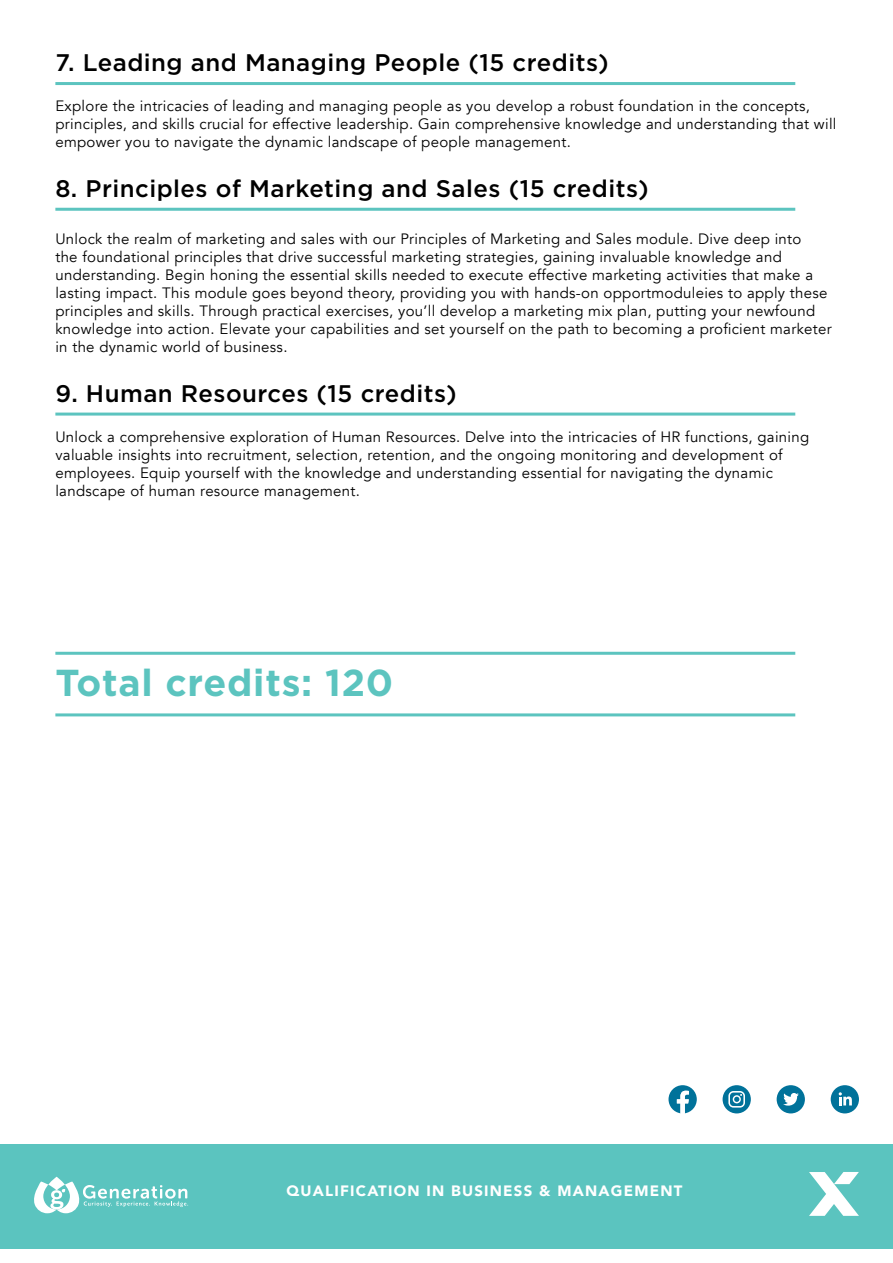
<style>
.page{position:relative;width:893px;height:1263px;background:#fff}
.page>*{position:absolute;margin:0;border:0;box-sizing:border-box;transform-origin:0 0}
.t1{font:700 37.5px "Gotham HTF";letter-spacing:.02em;color:#5cc4bf}
.t2{font:500 24px "Gotham HTF";letter-spacing:.02em;color:#000}
.t3{font:15px/18px "Avenir";letter-spacing:.02em;color:#000}
.t4{font:900 15px "Avenir";letter-spacing:.08em;color:#fff}
</style>
<div class="page">
<div style="left:0;top:1144px;width:893px;height:105px;background:#5bc4bf"></div>
<svg style="left:809px;top:1172px;width:50px;height:44px"></svg>
<svg style="left:34px;top:1177px;width:154px;height:36px"></svg>
<hr style="left:55px;top:82px;width:740px;height:3px;background:#5cc4bf">
<hr style="left:55px;top:208px;width:740px;height:3px;background:#5cc4bf">
<hr style="left:55px;top:413px;width:740px;height:3px;background:#5cc4bf">
<hr style="left:55px;top:652px;width:740px;height:3px;background:#5cc4bf">
<hr style="left:55px;top:713px;width:740px;height:3px;background:#5cc4bf">
<svg style="left:668px;top:1085px;width:29px;height:28px"></svg>
<div style="left:723px;top:1085px;width:28px;height:28px;background:#00729a;border-radius:50%"></div>
<svg style="left:728px;top:1091px;width:17px;height:16px"></svg>
<div style="left:777px;top:1085px;width:28px;height:28px;background:#00729a;border-radius:50%"></div>
<svg style="left:783px;top:1093px;width:16px;height:13px"></svg>
<div style="left:831px;top:1085px;width:28px;height:28px;background:#00729a;border-radius:50%"></div>
<svg style="left:839px;top:1092px;width:13px;height:13px"></svg>
<h2 class="t2" style="left:55px;top:49px;width:555px">7. Leading and Managing People (15 credits)</h2>
<p class="t3" style="left:55px;top:97px;width:783px">Explore the intricacies of leading and managing people as you develop a robust foundation in the concepts, principles, and skills crucial for effective leadership. Gain comprehensive knowledge and understanding that will empower you to navigate the dynamic landscape of people management.</p>
<h2 class="t2" style="left:55px;top:175px;width:595px">8. Principles of Marketing and Sales (15 credits)</h2>
<p class="t3" style="left:55px;top:230px;width:778px">Unlock the realm of marketing and sales with our Principles of Marketing and Sales module. Dive deep into<br>the foundational principles that drive successful marketing strategies, gaining invaluable knowledge and understanding. Begin honing the essential skills needed to execute effective marketing activities that make a lasting impact. This module goes beyond theory, providing you with hands-on opportmoduleies to apply these principles and skills. Through practical exercises, you’ll develop a marketing mix plan, putting your newfound knowledge into action. Elevate your capabilities and set yourself on the path to becoming a proficient marketer in the dynamic world of business.</p>
<h2 class="t2" style="left:55px;top:380px;width:403px">9. Human Resources (15 credits)</h2>
<p class="t3" style="left:55px;top:428px;width:755px">Unlock a comprehensive exploration of Human Resources. Delve into the intricacies of HR functions, gaining valuable insights into recruitment, selection, retention, and the ongoing monitoring and development of employees. Equip yourself with the knowledge and understanding essential for navigating the dynamic landscape of human resource management.</p>
<h1 class="t1" style="left:55px;top:661px;width:339px">Total credits: 120</h1>
<p class="t4" style="left:287px;top:1178px;width:397px">QUALIFICATION IN BUSINESS &amp; MANAGEMENT</p>
</div>
